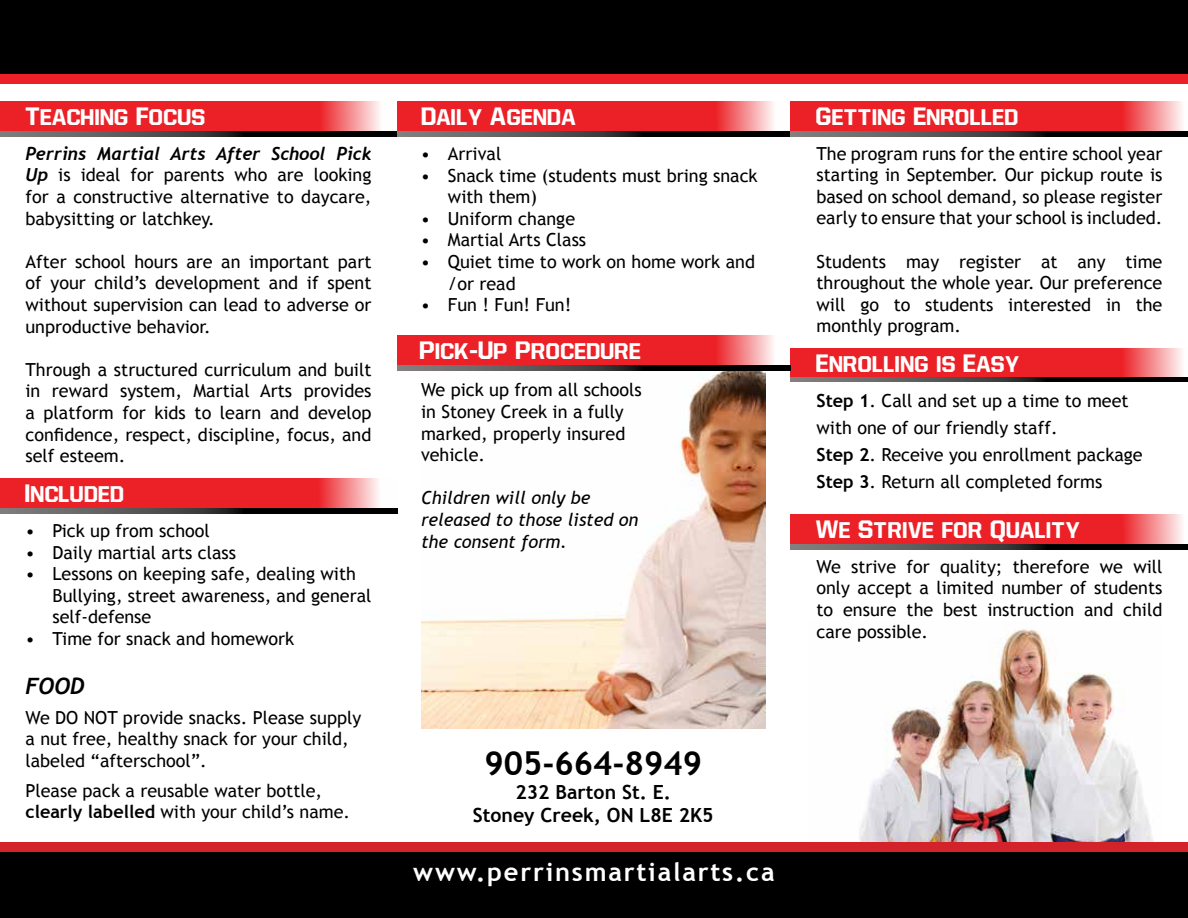
<style>
.page{position:relative;width:1188px;height:918px;background:#fff}
.page>*{position:absolute;margin:0;border:0;box-sizing:border-box;transform-origin:0 0}
.t1{font:700 33px "Trebuchet MS";color:#000}
.t2{font:700 25.5px "Trebuchet MS";letter-spacing:.07em;color:#fff}
.t3{font:24px "Allstar 4";color:#fff}
.t4{font:italic 700 22.5px "Trebuchet";color:#000}
.t5{font:700 19.5px/23.4px "Trebuchet MS";color:#000;text-align:center}
.t6{font:18px/21.6px "Trebuchet MS";color:#000}
.t7{font:italic 18px/21.6px "Trebuchet MS";color:#000}
.t8{font:italic 700 18px "Trebuchet";color:#000}
.s1{font-family:"Trebuchet";font-weight:700;font-style:italic}
.s2{font-weight:700}
</style>
<div class="page">
<img style="left:421px;top:370px;width:344px;height:359px">
<img style="left:859px;top:629px;width:294px;height:213px">
<div style="left:0;top:850px;width:1188px;height:68px;background:#000"></div>
<div style="left:0;top:842px;width:1188px;height:9px;background:#d2232a"></div>
<div style="left:0;top:0;width:1188px;height:79px;background:#000"></div>
<div style="left:0;top:75px;width:1188px;height:9px;background:#ec2127"></div>
<svg style="left:0;top:101px;width:398px;height:30px;fill:#ec2127"></svg>
<svg style="left:0;top:131px;width:398px;height:5px"></svg>
<svg style="left:0;top:478px;width:398px;height:31px;fill:#ec2127"></svg>
<svg style="left:0;top:509px;width:398px;height:4px"></svg>
<svg style="left:398px;top:101px;width:375px;height:30px;fill:#ec2127"></svg>
<svg style="left:398px;top:131px;width:392px;height:5px"></svg>
<svg style="left:790px;top:101px;width:392px;height:30px;fill:#ec2127"></svg>
<svg style="left:790px;top:131px;width:398px;height:5px"></svg>
<svg style="left:790px;top:348px;width:392px;height:29px;fill:#ec2127"></svg>
<svg style="left:790px;top:377px;width:398px;height:5px"></svg>
<svg style="left:398px;top:335px;width:392px;height:31px;fill:#ec2127"></svg>
<svg style="left:398px;top:366px;width:392px;height:4px"></svg>
<svg style="left:790px;top:514px;width:392px;height:30px;fill:#ec2127"></svg>
<svg style="left:790px;top:544px;width:398px;height:5px"></svg>
<h3 class="t3" style="left:26px;top:105px;width:182px">Teaching Focus</h3>
<p class="t8" style="left:26px;top:142px;width:348px">Perrins Martial Arts After School Pick</p>
<p class="t6" style="left:26px;top:165px;width:347px;text-align:justify"><span class="s1">Up</span> is ideal for parents who are looking for a constructive alternative to daycare, babysitting or latchkey.</p>
<p class="t6" style="left:26px;top:251px;width:347px;text-align:justify">After school hours are an important part of your child’s development and if spent without supervision can lead to adverse or unproductive behavior.</p>
<p class="t6" style="left:25px;top:359px;width:348px;text-align:justify">Through a structured curriculum and built in reward system, Martial Arts provides a platform for kids to learn and develop confidence, respect, discipline, focus, and self esteem.</p>
<h3 class="t3" style="left:25px;top:482px;width:101px">Included</h3>
<p class="t6" style="left:26px;top:520px;width:186px">• Pick up from school</p>
<p class="t6" style="left:26px;top:542px;width:212px">• Daily martial arts class</p>
<p class="t6" style="left:53px;top:563px;width:320px;text-indent:-27px">• Lessons on keeping safe, dealing with<br>Bullying, street awareness, and general self-defense</p>
<p class="t6" style="left:26px;top:628px;width:270px">• Time for snack and homework</p>
<p class="t4" style="left:26px;top:672px;width:60px">FOOD</p>
<p class="t6" style="left:26px;top:707px;width:337px">We DO NOT provide snacks. Please supply a nut free, healthy snack for your child, labeled “afterschool”.</p>
<p class="t6" style="left:26px;top:780px;width:326px">Please pack a reusable water bottle, <span class="s2">clearly labelled</span> with your child’s name.</p>
<h3 class="t3" style="left:422px;top:105px;width:156px">Daily Agenda</h3>
<h3 class="t3" style="left:816px;top:105px;width:204px">Getting Enrolled</h3>
<p class="t6" style="left:421px;top:143px;width:82px">• Arrival</p>
<p class="t6" style="left:448px;top:165px;width:311px;text-indent:-27px">• Snack time (students must bring snack with them)</p>
<p class="t6" style="left:421px;top:208px;width:156px">• Uniform change</p>
<p class="t6" style="left:421px;top:229px;width:167px">• Martial Arts Class</p>
<p class="t6" style="left:448px;top:251px;width:309px;text-indent:-27px">• Quiet time to work on home work and /or read</p>
<p class="t6" style="left:421px;top:294px;width:152px">• Fun ! Fun! Fun!</p>
<h3 class="t3" style="left:420px;top:339px;width:223px">Pick-Up Procedure</h3>
<p class="t6" style="left:421px;top:379px;width:222px">We pick up from all schools in Stoney Creek in a fully marked, properly insured vehicle.</p>
<p class="t7" style="left:421px;top:487px;width:219px">Children will only be released to those listed on the consent form.</p>
<p class="t6" style="left:816px;top:143px;width:347px;text-align:justify">The program runs for the entire school year starting in September. Our pickup route is based on school demand, so please register early to ensure that your school is included.</p>
<p class="t6" style="left:816px;top:251px;width:347px;text-align:justify">Students may register at any time throughout the whole year. Our preference will go to students interested in the monthly program.</p>
<h3 class="t3" style="left:816px;top:352px;width:205px">Enrolling is Easy</h3>
<p class="t6" style="left:816px;top:387px;width:328px;line-height:27px"><span class="s2">Step 1</span>. Call and set up a time to meet with one of our friendly staff.<br><span class="s2">Step 2</span>. Receive you enrollment package <span class="s2">Step 3</span>. Return all completed forms</p>
<h3 class="t3" style="left:816px;top:518px;width:266px">We Strive for Quality</h3>
<p class="t6" style="left:816px;top:556px;width:347px;text-align:justify">We strive for quality; therefore we will only accept a limited number of students to ensure the best instruction and child care possible.</p>
<h1 class="t1" style="left:484px;top:743px;width:219px">905-664-8949</h1>
<p class="t5" style="left:473px;top:780px;width:242px">232 Barton St. E.<br>Stoney Creek, ON L8E 2K5</p>
<h2 class="t2" style="left:413px;top:856px;width:363px">www.perrinsmartialarts.ca</h2>
</div>
